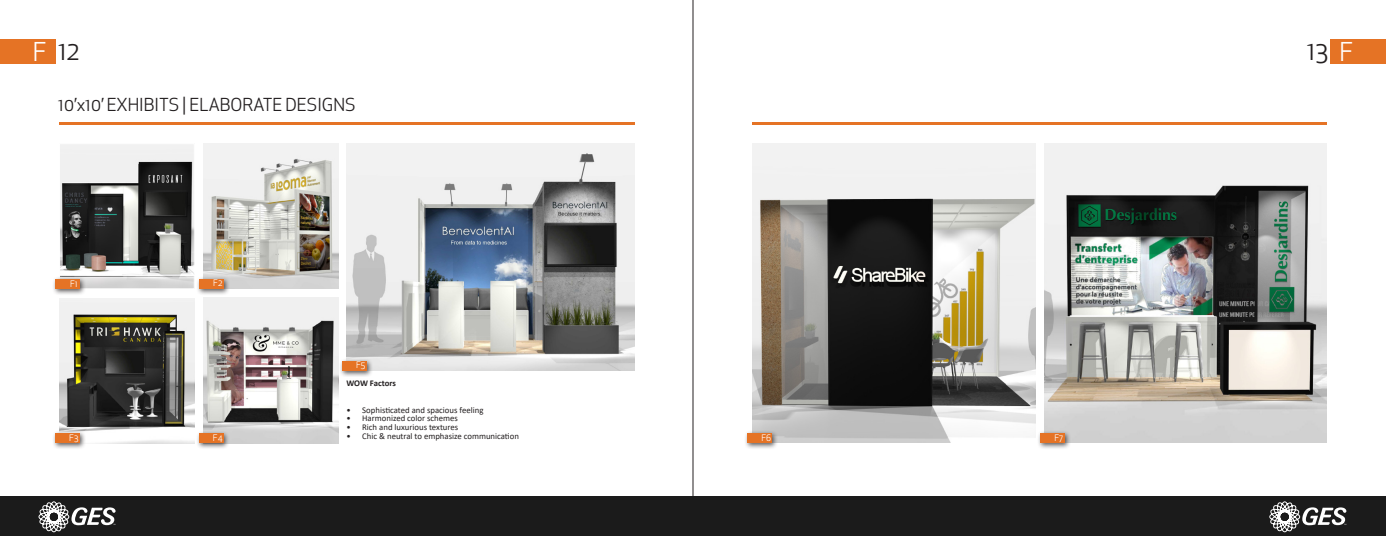
<style>
.page{position:relative;width:1386px;height:536px;background:#fff}
.page>*{position:absolute;margin:0;border:0;box-sizing:border-box;transform-origin:0 0}
.t1{font:25.38px "Apex New";color:#231f20}
.t2{font:25.38px "Apex New";color:#fff}
.t3{font:17.5px "Apex New";color:#231f20}
.t4{font:8.75px "Calibri";color:#231f20}
.t5{font:8.75px "Apex New";color:#fff}
.t6{font:700 8.75px "Calibri";letter-spacing:-.01em;color:#231f20}
.s1{color:#fff}
</style>
<div class="page">
<hr style="left:59px;top:122px;width:576px;height:3px;background:#e57325">
<img style="left:346px;top:144px;width:289px;height:226px">
<img style="left:61px;top:145px;width:132px;height:142px">
<div style="left:59px;top:143px;width:136px;height:146px;border:1px solid #fff"></div>
<img style="left:204px;top:144px;width:134px;height:145px">
<img style="left:60px;top:298px;width:134px;height:145px">
<img style="left:204px;top:298px;width:134px;height:145px">
<img style="left:752px;top:144px;width:284px;height:298px">
<hr style="left:752px;top:122px;width:574px;height:2px;background:#e57325">
<img style="left:1045px;top:144px;width:281px;height:298px">
<hr style="left:693px;top:0;width:1px;height:536px;background:#231f20">
<div style="left:0;top:40px;width:55px;height:24px;background:#e57325"></div>
<div style="left:196px;top:276px;width:34px;height:19px;background:#231f20;opacity:.75"></div>
<div style="left:199px;top:279px;width:24px;height:10px;background:#e57325"></div>
<div style="left:196px;top:430px;width:34px;height:19px;background:#231f20;opacity:.75"></div>
<div style="left:199px;top:433px;width:24px;height:10px;background:#e57325"></div>
<div style="left:52px;top:430px;width:34px;height:19px;background:#231f20;opacity:.75"></div>
<div style="left:55px;top:433px;width:24px;height:10px;background:#e57325"></div>
<div style="left:52px;top:276px;width:34px;height:19px;background:#231f20;opacity:.75"></div>
<div style="left:55px;top:279px;width:24px;height:10px;background:#e57325"></div>
<div style="left:339px;top:357px;width:34px;height:20px;background:#231f20;opacity:.75"></div>
<div style="left:342px;top:360px;width:24px;height:10px;background:#e57325"></div>
<div style="left:745px;top:430px;width:34px;height:19px;background:#231f20;opacity:.75"></div>
<div style="left:748px;top:433px;width:24px;height:10px;background:#e57325"></div>
<div style="left:1037px;top:430px;width:34px;height:19px;background:#231f20;opacity:.75"></div>
<div style="left:1040px;top:433px;width:24px;height:10px;background:#e57325"></div>
<div style="left:1331px;top:40px;width:55px;height:24px;background:#e57325"></div>
<div style="left:0;top:496px;width:1386px;height:40px;background:#1b1b1b"></div>
<svg style="left:38px;top:501px;width:78px;height:31px"></svg>
<svg style="left:1269px;top:501px;width:77px;height:31px"></svg>
<p class="t2" style="left:33px;top:35px;width:15px">F</p>
<p class="t1" style="left:58px;top:35px;width:22px">12</p>
<p class="t3" style="left:58px;top:93px;width:299px">10’x10’ EXHIBITS | ELABORATE DESIGNS</p>
<p class="t5" style="left:70px;top:278px;width:9px">F1</p>
<p class="t5" style="left:213px;top:277px;width:11px">F2</p>
<p class="t5" style="left:69px;top:432px;width:11px">F3</p>
<p class="t5" style="left:213px;top:432px;width:11px">F4</p>
<p class="t5" style="left:356px;top:359px;width:11px">F5</p>
<p class="t6" style="left:346px;top:377px;width:51px">WOW Factors</p>
<p class="t4" style="left:346px;top:403px;width:139px">• Sophisticated and spacious feeling</p>
<p class="t4" style="left:346px;top:412px;width:113px">• Harmonized color schemes</p>
<p class="t4" style="left:346px;top:421px;width:113px">• Rich and luxurious textures</p>
<p class="t4" style="left:346px;top:429px;width:174px">• Chic &amp; neutral to emphasize communication</p>
<p class="t5" style="left:761px;top:432px;width:11px">F6</p>
<p class="t5" style="left:1055px;top:432px;width:10px">F7</p>
<p class="t1" style="left:1307px;top:35px;width:48px">13 <span class="s1">F</span></p>
</div>
